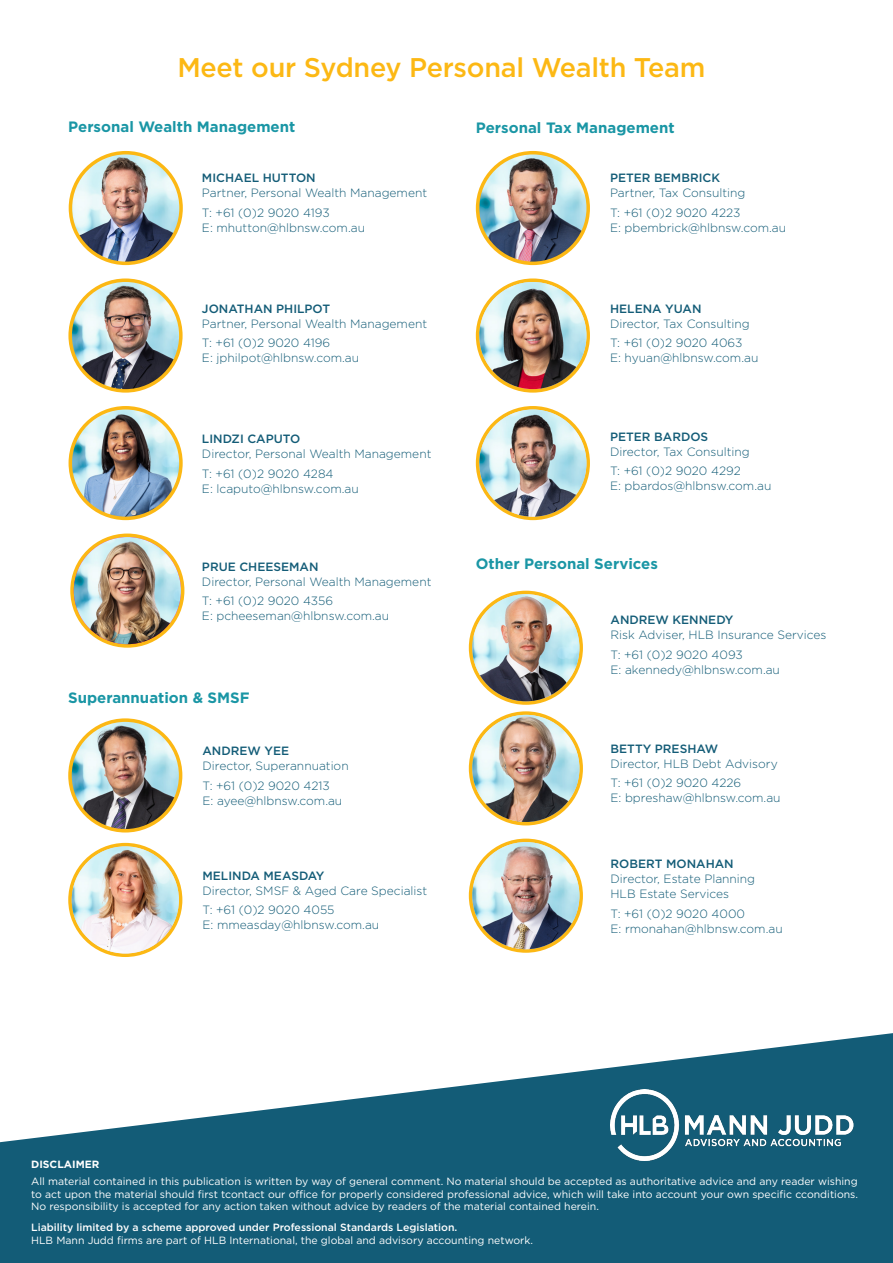
<style>
.page{position:relative;width:893px;height:1263px;background:#fff}
.page>*{position:absolute;margin:0;border:0;box-sizing:border-box;transform-origin:0 0}
.t1{font:500 27px "Gotham";letter-spacing:-.01em;color:#fcb814}
.t2{font:700 15px "Gotham";color:#1a96a5}
.t3{font:300 12px/19.2px "Gotham";color:#135c77}
.t4{font:500 12px "Gotham";color:#135c77}
.t5{font:10.5px/12.6px "Gotham";color:#fff;text-align:justify}
.t6{font:500 10.5px "Gotham";color:#fff}
.t7{font:700 10.5px "Gotham";color:#fff}
</style>
<div class="page">
<svg style="left:69px;top:151px;width:114px;height:114px"></svg>
<img style="left:72px;top:154px;width:107px;height:108px;border-radius:54px">
<svg style="left:68px;top:278px;width:115px;height:115px"></svg>
<img style="left:72px;top:282px;width:107px;height:107px;border-radius:54px">
<svg style="left:69px;top:406px;width:114px;height:114px"></svg>
<img style="left:72px;top:409px;width:107px;height:108px;border-radius:54px">
<svg style="left:70px;top:533px;width:114px;height:115px"></svg>
<img style="left:74px;top:537px;width:107px;height:107px;border-radius:54px">
<svg style="left:68px;top:718px;width:114px;height:114px"></svg>
<img style="left:72px;top:722px;width:107px;height:107px;border-radius:54px">
<svg style="left:476px;top:151px;width:114px;height:114px"></svg>
<img style="left:479px;top:154px;width:107px;height:108px;border-radius:54px">
<svg style="left:68px;top:843px;width:114px;height:114px"></svg>
<img style="left:72px;top:846px;width:107px;height:107px;border-radius:54px">
<svg style="left:476px;top:278px;width:114px;height:115px"></svg>
<img style="left:479px;top:282px;width:107px;height:107px;border-radius:54px">
<svg style="left:469px;top:591px;width:114px;height:114px"></svg>
<img style="left:472px;top:594px;width:107px;height:107px;border-radius:54px">
<svg style="left:469px;top:711px;width:114px;height:114px"></svg>
<img style="left:472px;top:715px;width:107px;height:107px;border-radius:54px">
<svg style="left:469px;top:839px;width:114px;height:114px"></svg>
<img style="left:472px;top:842px;width:107px;height:107px;border-radius:54px">
<svg style="left:476px;top:406px;width:114px;height:114px"></svg>
<img style="left:479px;top:409px;width:107px;height:108px;border-radius:54px">
<svg style="left:0;top:1033px;width:893px;height:230px;fill:#135c77"></svg>
<img style="left:610px;top:1089px;width:245px;height:72px">
<h1 class="t1" style="left:177px;top:50px;width:529px">Meet our Sydney Personal Wealth Team</h1>
<p class="t2" style="left:68px;top:117px;width:229px">Personal Wealth Management</p>
<p class="t4" style="left:202px;top:170px;width:115px">MICHAEL HUTTON</p>
<p class="t3" style="left:202px;top:183px;width:227px">Partner, Personal Wealth Management<br>T: +61 (0)2 9020 4193</p>
<p class="t3" style="left:202px;top:217px;width:165px">E: mhutton@hlbnsw.com.au</p>
<p class="t4" style="left:202px;top:301px;width:130px">JONATHAN PHILPOT</p>
<p class="t3" style="left:202px;top:314px;width:227px">Partner, Personal Wealth Management<br>T: +61 (0)2 9020 4196</p>
<p class="t3" style="left:202px;top:348px;width:159px">E: jphilpot@hlbnsw.com.au</p>
<p class="t4" style="left:202px;top:431px;width:100px">LINDZI CAPUTO</p>
<p class="t3" style="left:202px;top:444px;width:231px">Director, Personal Wealth Management<br>T: +61 (0)2 9020 4284</p>
<p class="t3" style="left:202px;top:478px;width:158px">E: lcaputo@hlbnsw.com.au</p>
<p class="t4" style="left:202px;top:559px;width:118px">PRUE CHEESEMAN</p>
<p class="t3" style="left:202px;top:572px;width:231px">Director, Personal Wealth Management<br>T: +61 (0)2 9020 4356</p>
<p class="t3" style="left:202px;top:606px;width:189px">E: pcheeseman@hlbnsw.com.au</p>
<p class="t2" style="left:68px;top:687px;width:183px">Superannuation &amp; SMSF</p>
<p class="t4" style="left:202px;top:743px;width:88px">ANDREW YEE</p>
<p class="t3" style="left:202px;top:756px;width:148px">Director, Superannuation<br>T: +61 (0)2 9020 4213</p>
<p class="t3" style="left:202px;top:790px;width:141px">E: ayee@hlbnsw.com.au</p>
<p class="t4" style="left:202px;top:868px;width:124px">MELINDA MEASDAY</p>
<p class="t3" style="left:202px;top:881px;width:226px">Director, SMSF &amp; Aged Care Specialist<br>T: +61 (0)2 9020 4055</p>
<p class="t3" style="left:202px;top:915px;width:178px">E: mmeasday@hlbnsw.com.au</p>
<p class="t2" style="left:476px;top:117px;width:200px">Personal Tax Management</p>
<p class="t4" style="left:610px;top:170px;width:111px">PETER BEMBRICK</p>
<p class="t3" style="left:610px;top:183px;width:137px">Partner, Tax Consulting<br>T: +61 (0)2 9020 4223</p>
<p class="t3" style="left:610px;top:217px;width:178px">E: pbembrick@hlbnsw.com.au</p>
<p class="t4" style="left:610px;top:301px;width:93px">HELENA YUAN</p>
<p class="t3" style="left:610px;top:314px;width:141px">Director, Tax Consulting<br>T: +61 (0)2 9020 4063</p>
<p class="t3" style="left:610px;top:348px;width:150px">E: hyuan@hlbnsw.com.au</p>
<p class="t4" style="left:610px;top:428px;width:100px">PETER BARDOS</p>
<p class="t3" style="left:610px;top:441px;width:141px">Director, Tax Consulting<br>T: +61 (0)2 9020 4292</p>
<p class="t3" style="left:610px;top:476px;width:163px">E: pbardos@hlbnsw.com.au</p>
<p class="t2" style="left:476px;top:554px;width:184px">Other Personal Services</p>
<p class="t4" style="left:610px;top:612px;width:124px">ANDREW KENNEDY</p>
<p class="t3" style="left:610px;top:625px;width:217px">Risk Adviser, HLB Insurance Services<br>T: +61 (0)2 9020 4093</p>
<p class="t3" style="left:610px;top:659px;width:171px">E: akennedy@hlbnsw.com.au</p>
<p class="t4" style="left:610px;top:740px;width:109px">BETTY PRESHAW</p>
<p class="t3" style="left:610px;top:753px;width:169px">Director, HLB Debt Advisory<br>T: +61 (0)2 9020 4226</p>
<p class="t3" style="left:610px;top:788px;width:172px">E: bpreshaw@hlbnsw.com.au</p>
<p class="t4" style="left:610px;top:856px;width:125px">ROBERT MONAHAN</p>
<p class="t3" style="left:610px;top:871px;width:146px;line-height:15px">Director, Estate Planning<br>HLB Estate Services</p>
<p class="t3" style="left:610px;top:906px;width:174px;line-height:15px">T: +61 (0)2 9020 4000<br>E: rmonahan@hlbnsw.com.au</p>
<p class="t7" style="left:31px;top:1157px;width:70px">DISCLAIMER</p>
<p class="t5" style="left:31px;top:1175px;width:828px">All material contained in this publication is written by way of general comment. No material should be accepted as authoritative advice and any reader wishing to act upon the material should first tcontact our office for properly considered professional advice, which will take into account your own specific cconditions.<br>No responsibility is accepted for any action taken without advice by readers of the material contained herein.</p>
<p class="t6" style="left:31px;top:1221px;width:428px">Liability limited by a scheme approved under Professional Standards Legislation.</p>
<p class="t5" style="left:31px;top:1234px;width:503px">HLB Mann Judd firms are part of HLB International, the global and advisory accounting network.</p>
</div>
